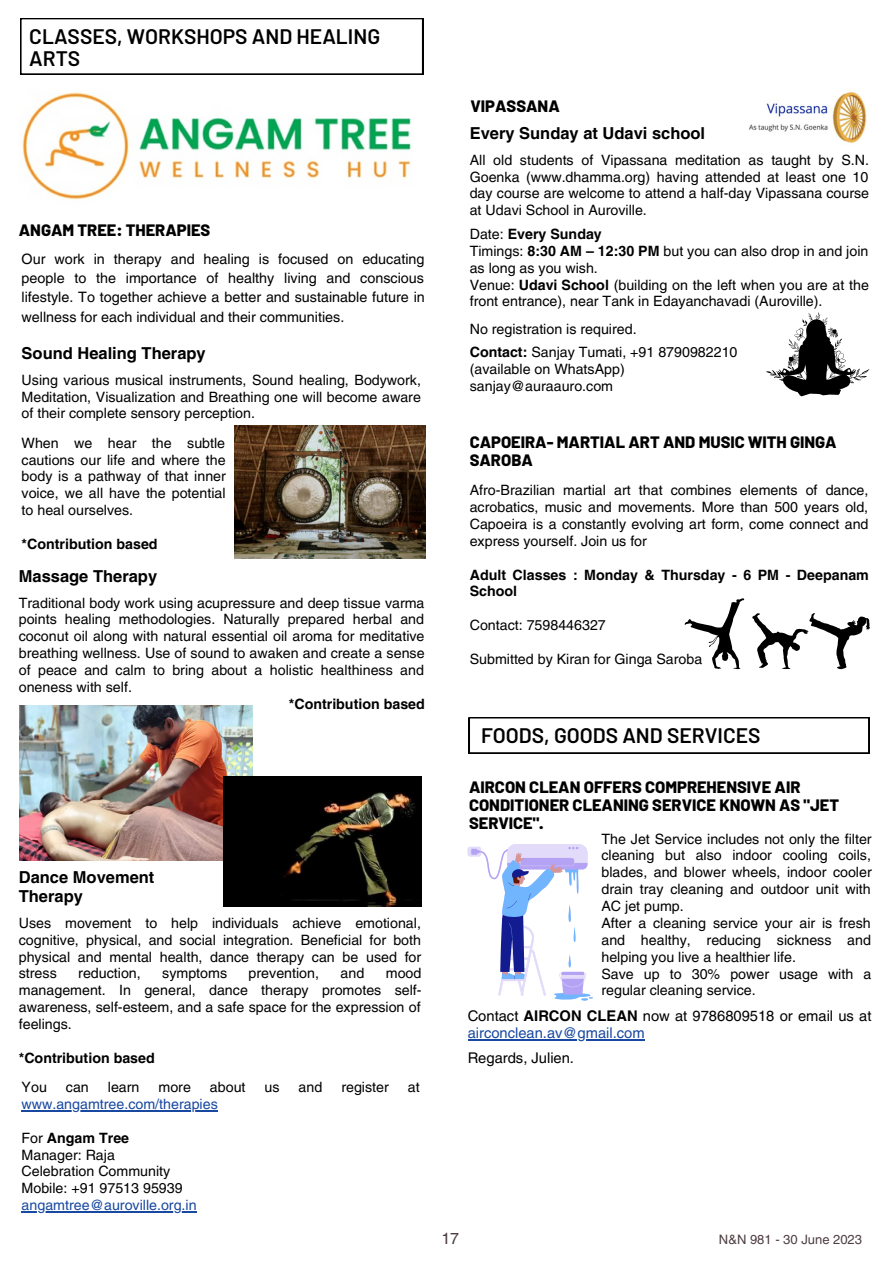
<style>
.page{position:relative;width:893px;height:1264px;background:#fff}
.page>*{position:absolute;margin:0;border:0;box-sizing:border-box;transform-origin:0 0}
.t1{font:600 21px/21.3px "Barlow";color:#000}
.t2{font:800 16.5px/18px "Barlow";color:#000}
.t3{font:700 16.5px "Helvetica LT Pro";color:#000}
.t4{font:16.05px "Helvetica LT Pro";color:#4e3e41}
.t5{font:14.7px/16.8px "Helvetica LT Pro";color:#000}
.t6{font:14.4px/19px "Helvetica LT Pro";color:#000;text-align:justify}
.t7{font:14.25px/16.8px "Helvetica LT Pro";color:#000;text-align:justify}
.t8{font:700 14.25px/16.8px "Helvetica LT Pro";color:#000}
.t9{font:14.25px "Helvetica LT Pro";color:#1848a0}
.t10{font:13.05px "Helvetica LT Pro";color:#4e3e41}
.s1{font-weight:400}
.s2{font-weight:700}
.s3{color:#1848a0}
</style>
<div class="page">
<img style="left:22px;top:92px;width:389px;height:108px">
<img style="left:234px;top:425px;width:191px;height:134px">
<img style="left:19px;top:705px;width:233px;height:155px">
<img style="left:223px;top:776px;width:198px;height:130px">
<hr style="left:22px;top:1109px;width:196px;height:2px;background:#1848a0">
<hr style="left:22px;top:1211px;width:175px;height:1px;background:#1848a0">
<svg style="left:752px;top:613px;width:118px;height:56px"></svg>
<svg style="left:684px;top:598px;width:60px;height:71px"></svg>
<svg style="left:20px;top:18px;width:403px;height:56px"></svg>
<img style="left:749px;top:92px;width:118px;height:51px">
<svg style="left:766px;top:312px;width:103px;height:84px"></svg>
<svg style="left:467px;top:844px;width:126px;height:157px"></svg>
<hr style="left:467px;top:1039px;width:177px;height:1px;background:#1848a0">
<svg style="left:469px;top:717px;width:400px;height:36px"></svg>
<p class="t1" style="left:29px;top:25px;width:352px">CLASSES, WORKSHOPS AND HEALING<br>ARTS</p>
<p class="t2" style="left:19px;top:220px;width:193px">ANGAM TREE: THERAPIES</p>
<p class="t6" style="left:22px;top:251px;width:404px">Our work in therapy and healing is focused on educating people to the importance of healthy living and conscious lifestyle. To together achieve a better and sustainable future in wellness for each individual and their communities.</p>
<p class="t3" style="left:22px;top:347px;width:186px">Sound Healing Therapy</p>
<p class="t7" style="left:22px;top:373px;width:401px">Using various musical instruments, Sound healing, Bodywork, Meditation, Visualization and Breathing one will become aware of their complete sensory perception.</p>
<p class="t7" style="left:22px;top:435px;width:206px">When we hear the subtle cautions our life and where the body is a pathway of that inner voice, we all have the potential to heal ourselves.</p>
<p class="t8" style="left:22px;top:537px;width:137px">*Contribution based</p>
<p class="t3" style="left:19px;top:570px;width:140px">Massage Therapy</p>
<p class="t7" style="left:19px;top:595px;width:407px">Traditional body work using acupressure and deep tissue varma points healing methodologies. Naturally prepared herbal and coconut oil along with natural essential oil aroma for meditative breathing wellness. Use of sound to awaken and create a sense of peace and calm to bring about a holistic healthiness and oneness with self.</p>
<p class="t8" style="left:289px;top:696px;width:137px">*Contribution based</p>
<p class="t3" style="left:19px;top:871px;width:137px">Dance Movement</p>
<p class="t3" style="left:19px;top:890px;width:66px">Therapy</p>
<p class="t7" style="left:19px;top:915px;width:404px">Uses movement to help individuals achieve emotional, cognitive, physical, and social integration. Beneficial for both physical and mental health, dance therapy can be used for stress</p>
<p class="t7" style="left:19px;top:966px;width:404px;text-indent:367px">mood management. In general, dance therapy promotes self&shy;awareness, self-esteem, and a safe space for the expression of feelings.</p>
<p class="t8" style="left:19px;top:1050px;width:137px">*Contribution based</p>
<p class="t7" style="left:22px;top:1079px;width:27px">You</p>
<p class="t7" style="left:66px;top:1079px;width:24px">can</p>
<p class="t7" style="left:108px;top:1079px;width:33px">learn</p>
<p class="t7" style="left:158px;top:1079px;width:34px">more</p>
<p class="t7" style="left:210px;top:1079px;width:37px">about</p>
<p class="t7" style="left:264px;top:1079px;width:17px">us</p>
<p class="t7" style="left:298px;top:1079px;width:25px">and</p>
<p class="t7" style="left:341px;top:1079px;width:49px">register</p>
<p class="t7" style="left:408px;top:1079px;width:13px">at</p>
<p class="t9" style="left:22px;top:1098px;width:198px">www.angamtree.com/therapies</p>
<p class="t8" style="left:22px;top:1130px;width:109px"><span class="s1">For</span> Angam Tree</p>
<p class="t7" style="left:22px;top:1147px;width:95px">Manager: Raja</p>
<p class="t7" style="left:22px;top:1164px;width:150px">Celebration Community</p>
<p class="t7" style="left:22px;top:1181px;width:162px">Mobile: +91 97513 95939</p>
<p class="t9" style="left:22px;top:1199px;width:176px">angamtree@auroville.org.in</p>
<p class="t7" style="left:78px;top:966px;width:64px">reduction,</p>
<p class="t7" style="left:162px;top:966px;width:66px">symptoms</p>
<p class="t7" style="left:249px;top:966px;width:72px">prevention,</p>
<p class="t7" style="left:340px;top:966px;width:25px">and</p>
<p class="t2" style="left:470px;top:96px;width:91px">VIPASSANA</p>
<p class="t3" style="left:469px;top:127px;width:237px">Every Sunday at Udavi school</p>
<p class="t7" style="left:469px;top:153px;width:401px">All old students of Vipassana meditation as taught by S.N.<br>Goenka (www.dhamma.org) having attended at least one 10 day course are welcome to attend a half-day Vipassana course at Udavi School in Auroville.</p>
<p class="t8" style="left:469px;top:227px;width:134px"><span class="s1">Date:</span> Every Sunday</p>
<p class="t7" style="left:469px;top:244px;width:400px">Timings: <span class="s2">8:30 AM – 12:30 PM</span> but you can also drop in and join as long as you wish.</p>
<p class="t7" style="left:469px;top:277px;width:400px">Venue: <span class="s2">Udavi School</span> (building on the left when you are at the front entrance), near Tank in Edayanchavadi (Auroville).</p>
<p class="t7" style="left:469px;top:322px;width:168px">No registration is required.</p>
<p class="t7" style="left:469px;top:345px;width:269px;text-align:left"><span class="s2">Contact:</span> Sanjay Tumati, +91 8790982210 (available on WhatsApp) sanjay@auraauro.com</p>
<p class="t2" style="left:469px;top:433px;width:368px">CAPOEIRA- MARTIAL ART AND MUSIC WITH GINGA<br>SAROBA</p>
<p class="t7" style="left:469px;top:483px;width:400px">Afro-Brazilian martial art that combines elements of dance, acrobatics, music and movements. More than 500 years old, Capoeira is a constantly evolving art form, come connect and express yourself. Join us for</p>
<p class="t8" style="left:469px;top:567px;width:400px">Adult Classes : Monday &amp; Thursday - 6 PM - Deepanam<br>School</p>
<p class="t7" style="left:469px;top:618px;width:138px">Contact: 7598446327</p>
<p class="t7" style="left:469px;top:652px;width:234px">Submitted by Kiran for Ginga Saroba</p>
<p class="t1" style="left:481px;top:724px;width:281px">FOODS, GOODS AND SERVICES</p>
<p class="t2" style="left:469px;top:777px;width:371px">AIRCON CLEAN OFFERS COMPREHENSIVE AIR<br>CONDITIONER CLEANING SERVICE KNOWN AS "JET<br>SERVICE".</p>
<p class="t7" style="left:601px;top:831px;width:272px">The Jet Service includes not only the filter cleaning but also indoor cooling coils, blades, and blower wheels, indoor cooler drain tray cleaning and outdoor unit with AC jet pump.</p>
<p class="t7" style="left:601px;top:915px;width:271px">After a cleaning service your air is fresh and healthy, reducing sickness and helping you live a healthier life.</p>
<p class="t7" style="left:601px;top:966px;width:271px">Save up to 30% power usage with a regular cleaning service.</p>
<p class="t5" style="left:467px;top:1009px;width:405px">Contact <span class="s2">AIRCON CLEAN</span> now at 9786809518 or email us at <span class="s3">airconclean.av@gmail.com</span></p>
<p class="t5" style="left:467px;top:1050px;width:108px">Regards, Julien.</p>
<p class="t4" style="left:441px;top:1232px;width:19px">17</p>
<p class="t10" style="left:718px;top:1234px;width:145px">N&amp;N 981 - 30 June 2023</p>
</div>
